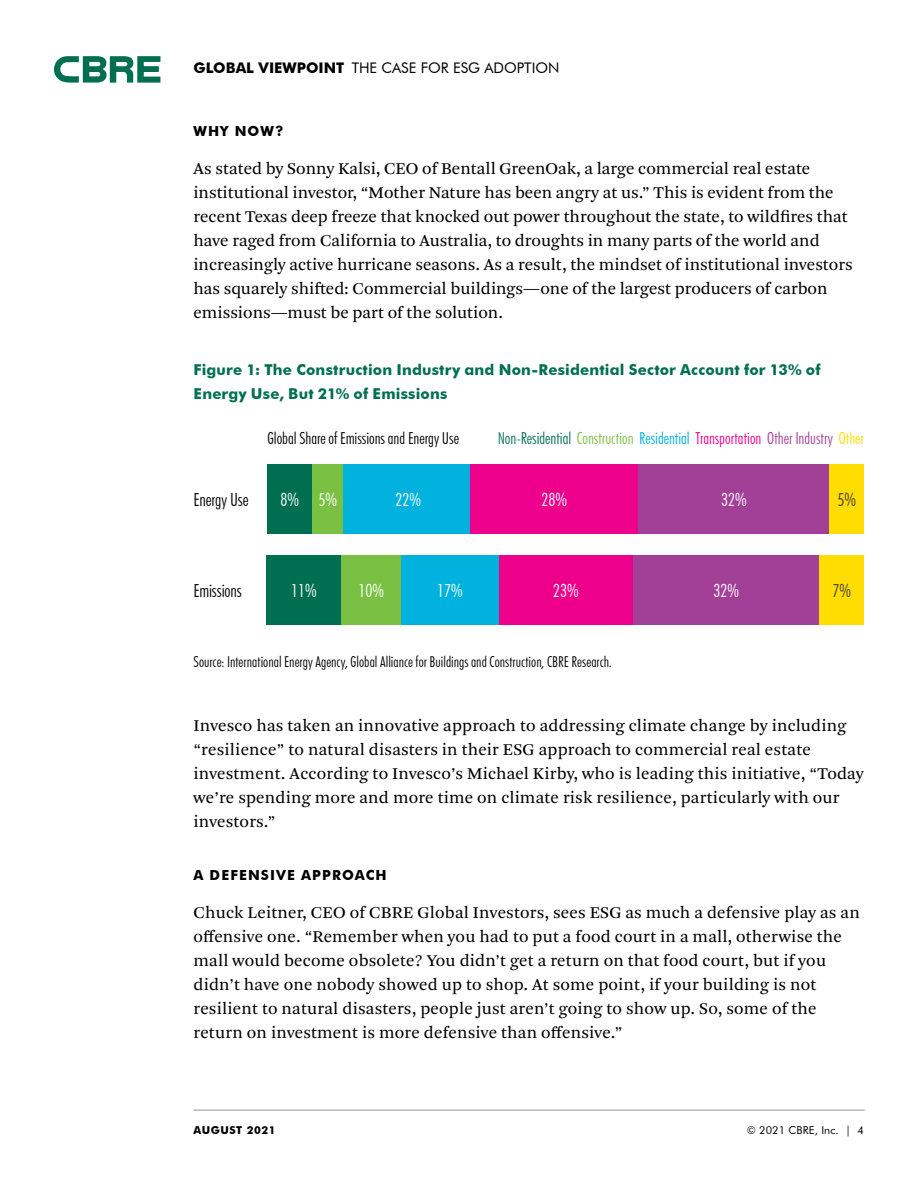
<style>
.page{position:relative;width:918px;height:1188px;background:#fff}
.page>*{position:absolute;margin:0;border:0;box-sizing:border-box;transform-origin:0 0}
.t1{font:300 condensed 18px "Futura BT";color:#fff}
.t2{font:300 condensed 18px "Futura BT";letter-spacing:-.005em;color:#000}
.t3{font:300 condensed 18px "Futura BT";color:#414042}
.t4{font:17.25px/24px "Arnhem Pro Blond";letter-spacing:.01em;color:#000}
.t5{font:300 condensed 16.5px "Futura BT";color:#006f51}
.t6{font:300 condensed 16.5px "Futura BT";color:#000}
.t7{font:700 15px/24px "Futura BT";letter-spacing:.01em;color:#006f51}
.t8{font:300 condensed 15px "Futura BT";color:#000}
.t9{font:14.7px "Futura BT";color:#000}
.t10{font:700 13.8px "Futura BT";letter-spacing:.08em;color:#000}
.t11{font:10.8px "Futura BT";letter-spacing:.01em;color:#000}
.t12{font:700 10.8px "Futura BT";letter-spacing:.05em;color:#000}
.s1{font-weight:700}
.s2{color:#7ac143}
.s3{color:#00b2dd}
.s4{color:#ec008c}
.s5{color:#a23f97}
.s6{color:#fd0}
</style>
<div class="page">
<svg style="left:54px;top:56px;width:106px;height:27px"></svg>
<hr style="left:194px;top:1110px;width:671px;height:1px;background:#939598">
<div style="left:267px;top:464px;width:46px;height:70px;background:#006f51"></div>
<div style="left:313px;top:464px;width:30px;height:70px;background:#7ac143"></div>
<div style="left:343px;top:464px;width:130px;height:70px;background:#00b2dd"></div>
<div style="left:471px;top:464px;width:167px;height:70px;background:#ec008c"></div>
<div style="left:638px;top:464px;width:192px;height:70px;background:#a23f97"></div>
<div style="left:830px;top:464px;width:34px;height:70px;background:#fd0"></div>
<div style="left:267px;top:555px;width:74px;height:70px;background:#006f51"></div>
<div style="left:341px;top:555px;width:60px;height:70px;background:#7ac143"></div>
<div style="left:401px;top:555px;width:98px;height:70px;background:#00b2dd"></div>
<div style="left:499px;top:555px;width:134px;height:70px;background:#ec008c"></div>
<div style="left:633px;top:555px;width:187px;height:70px;background:#a23f97"></div>
<div style="left:820px;top:555px;width:44px;height:70px;background:#fd0"></div>
<p class="t9" style="left:193px;top:59px;width:368px"><span class="s1">GLOBAL VIEWPOINT</span> THE CASE FOR ESG ADOPTION</p>
<p class="t10" style="left:194px;top:123px;width:92px">WHY NOW?</p>
<p class="t4" style="left:194px;top:156px;width:661px">As stated by Sonny Kalsi, CEO of Bentall GreenOak, a large commercial real estate institutional investor, “Mother Nature has been angry at us.” This is evident from the recent Texas deep freeze that knocked out power throughout the state, to wildfires that have raged from California to Australia, to droughts in many parts of the world and increasingly active hurricane seasons. As a result, the mindset of institutional investors has squarely shifted: Commercial buildings—one of the largest producers of carbon emissions—must be part of the solution.</p>
<p class="t7" style="left:194px;top:358px;width:629px">Figure 1: The Construction Industry and Non-Residential Sector Account for 13% of<br>Energy Use, But 21% of Emissions</p>
<p class="t6" style="left:267px;top:429px;width:193px">Global Share of Emissions and Energy Use</p>
<p class="t5" style="left:498px;top:429px;width:368px">Non-Residential <span class="s2">Construction</span> <span class="s3">Residential</span> <span class="s4">Transportation</span> <span class="s5">Other Industry</span> <span class="s6">Other</span></p>
<p class="t2" style="left:194px;top:489px;width:57px">Energy Use</p>
<p class="t1" style="left:280px;top:488px;width:58px">8% 5%</p>
<p class="t1" style="left:396px;top:488px;width:27px">22%</p>
<p class="t1" style="left:542px;top:488px;width:27px">28%</p>
<p class="t1" style="left:721px;top:488px;width:27px">32%</p>
<p class="t3" style="left:838px;top:488px;width:20px">5%</p>
<p class="t2" style="left:193px;top:580px;width:50px">Emissions</p>
<p class="t1" style="left:291px;top:580px;width:27px">11%</p>
<p class="t1" style="left:358px;top:580px;width:27px">10%</p>
<p class="t1" style="left:437px;top:580px;width:27px">17%</p>
<p class="t1" style="left:553px;top:580px;width:27px">23%</p>
<p class="t1" style="left:714px;top:580px;width:27px">32%</p>
<p class="t3" style="left:832px;top:580px;width:20px">7%</p>
<p class="t8" style="left:194px;top:652px;width:420px">Source: International Energy Agency, Global Alliance for Buildings and Construction, CBRE Research.</p>
<p class="t4" style="left:194px;top:714px;width:672px">Invesco has taken an innovative approach to addressing climate change by including “resilience” to natural disasters in their ESG approach to commercial real estate investment. According to Invesco’s Michael Kirby, who is leading this initiative, “Today we’re spending more and more time on climate risk resilience, particularly with our investors.”</p>
<p class="t10" style="left:194px;top:867px;width:195px">A DEFENSIVE APPROACH</p>
<p class="t4" style="left:194px;top:900px;width:668px">Chuck Leitner, CEO of CBRE Global Investors, sees ESG as much a defensive play as an offensive one. “Remember when you had to put a food court in a mall, otherwise the mall would become obsolete? You didn’t get a return on that food court, but if you didn’t have one nobody showed up to shop. At some point, if your building is not resilient to natural disasters, people just aren’t going to show up. So, some of the return on investment is more defensive than offensive.”</p>
<p class="t12" style="left:194px;top:1123px;width:84px">AUGUST 2021</p>
<p class="t11" style="left:747px;top:1123px;width:119px">© 2021 CBRE, Inc. | 4</p>
</div>
